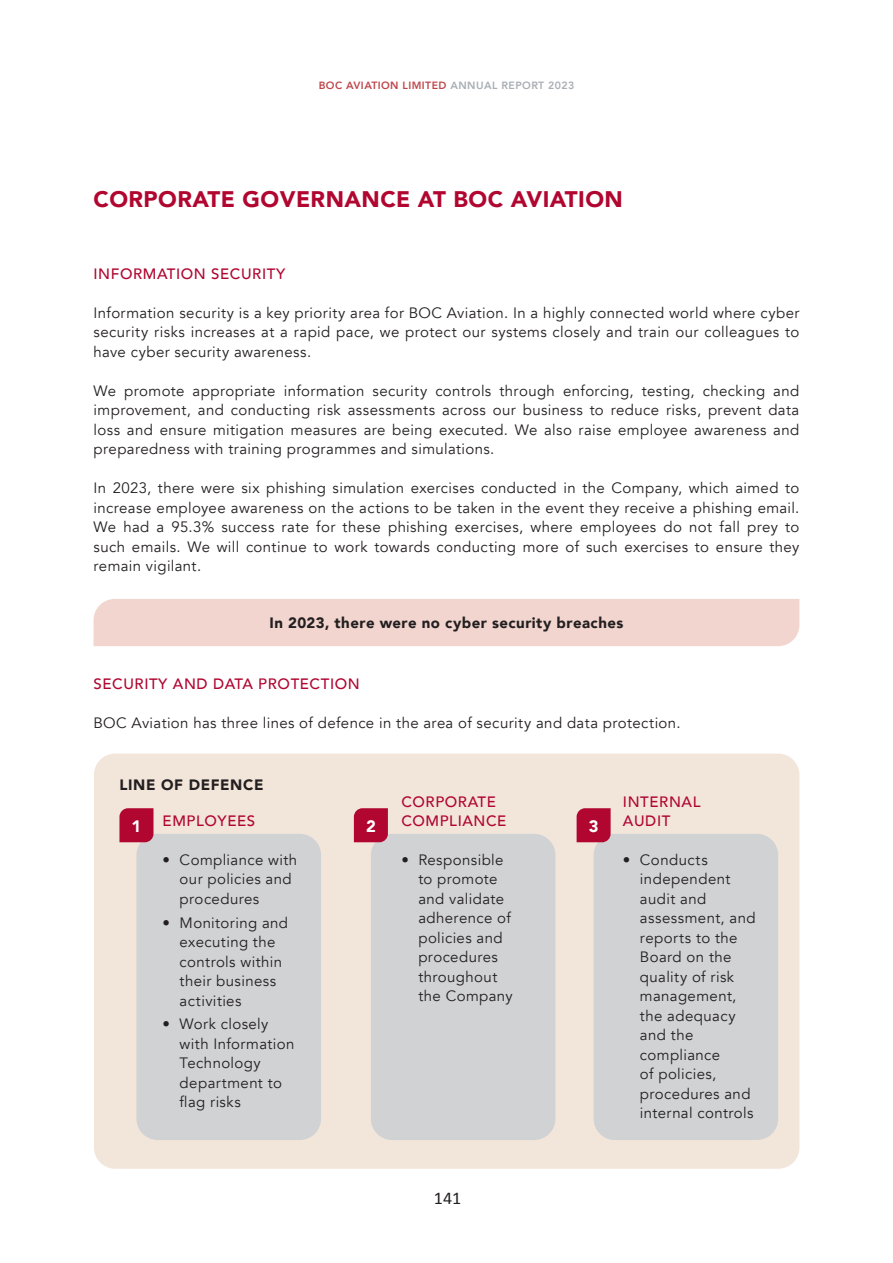
<style>
.page{position:relative;width:893px;height:1263px;background:#fff}
.page>*{position:absolute;margin:0;border:0;box-sizing:border-box;transform-origin:0 0}
.t1{font:900 22.5px "Avenir";letter-spacing:.02em;color:#b00630}
.t2{font:18px "Calibri";color:#231f20}
.t3{font:900 16.5px "Avenir";color:#fff}
.t4{font:15px/19.5px "Avenir";letter-spacing:.025em;color:#231f20}
.t5{font:500 15px/19.5px "Avenir";letter-spacing:.04em;color:#b00630}
.t6{font:900 15px "Avenir";letter-spacing:.035em;color:#231f20}
.t7{font:800 10.5px "Avenir";letter-spacing:.04em;color:#bf464b}
.s1{color:#a8aeb4}
</style>
<div class="page">
<div style="left:94px;top:599px;width:705px;height:47px;background:#f2d5ce"></div>
<div style="left:94px;top:754px;width:705px;height:415px;background:#f2e5da;border-radius:21px"></div>
<div style="left:136px;top:834px;width:185px;height:306px;background:#d1d2d4;border-radius:21px"></div>
<div style="left:371px;top:834px;width:184px;height:306px;background:#d1d2d4;border-radius:21px"></div>
<div style="left:594px;top:834px;width:184px;height:306px;background:#d1d2d4;border-radius:21px"></div>
<svg style="left:119px;top:808px;width:34px;height:34px"></svg>
<svg style="left:354px;top:808px;width:34px;height:34px"></svg>
<svg style="left:577px;top:808px;width:34px;height:34px"></svg>
<p class="t7" style="left:319px;top:77px;width:257px">BOC AVIATION LIMITED <span class="s1">ANNUAL REPORT 2023</span></p>
<p class="t1" style="left:94px;top:180px;width:531px">CORPORATE GOVERNANCE AT BOC AVIATION</p>
<p class="t5" style="left:94px;top:263px;width:193px">INFORMATION SECURITY</p>
<p class="t4" style="left:94px;top:303px;width:707px;text-align:justify">Information security is a key priority area for BOC Aviation. In a highly connected world where cyber security risks increases at a rapid pace, we protect our systems closely and train our colleagues to have cyber security awareness.</p>
<p class="t4" style="left:94px;top:381px;width:707px;text-align:justify">We promote appropriate information security controls through enforcing, testing, checking and improvement, and conducting risk assessments across our business to reduce risks, prevent data loss and ensure mitigation measures are being executed. We also raise employee awareness and preparedness with training programmes and simulations.</p>
<p class="t4" style="left:94px;top:478px;width:707px;text-align:justify">In 2023, there were six phishing simulation exercises conducted in the Company, which aimed to increase employee awareness on the actions to be taken in the event they receive a phishing email.<br>We had a 95.3% success rate for these phishing exercises, where employees do not fall prey to such emails. We will continue to work towards conducting more of such exercises to ensure they remain vigilant.</p>
<p class="t6" style="left:270px;top:610px;width:355px">In 2023, there were no cyber security breaches</p>
<p class="t5" style="left:94px;top:673px;width:268px">SECURITY AND DATA PROTECTION</p>
<p class="t4" style="left:94px;top:713px;width:589px">BOC Aviation has three lines of defence in the area of security and data protection.</p>
<p class="t6" style="left:119px;top:772px;width:145px">LINE OF DEFENCE</p>
<p class="t5" style="left:401px;top:791px;width:107px">CORPORATE<br>COMPLIANCE</p>
<p class="t5" style="left:163px;top:810px;width:94px">EMPLOYEES</p>
<p class="t3" style="left:132px;top:812px;width:11px">1</p>
<p class="t3" style="left:366px;top:812px;width:11px">2</p>
<p class="t3" style="left:589px;top:812px;width:11px">3</p>
<p class="t4" style="left:180px;top:850px;width:119px;text-indent:-17px">• Compliance with our policies and procedures</p>
<p class="t4" style="left:180px;top:913px;width:110px;text-indent:-17px">• Monitoring and executing the controls within their business activities</p>
<p class="t4" style="left:180px;top:1015px;width:116px;text-indent:-17px">• Work closely with Information<br>Technology department to flag risks</p>
<p class="t4" style="left:418px;top:850px;width:96px;text-indent:-17px">• Responsible to promote and validate adherence of policies and procedures throughout the Company</p>
<p class="t5" style="left:623px;top:791px;width:79px">INTERNAL<br>AUDIT</p>
<p class="t4" style="left:640px;top:850px;width:117px;text-indent:-17px">• Conducts independent audit and assessment, and reports to the<br>Board on the quality of risk management, the adequacy and the compliance<br>of policies, procedures and internal controls</p>
<p class="t2" style="left:434px;top:1185px;width:29px">141</p>
</div>
